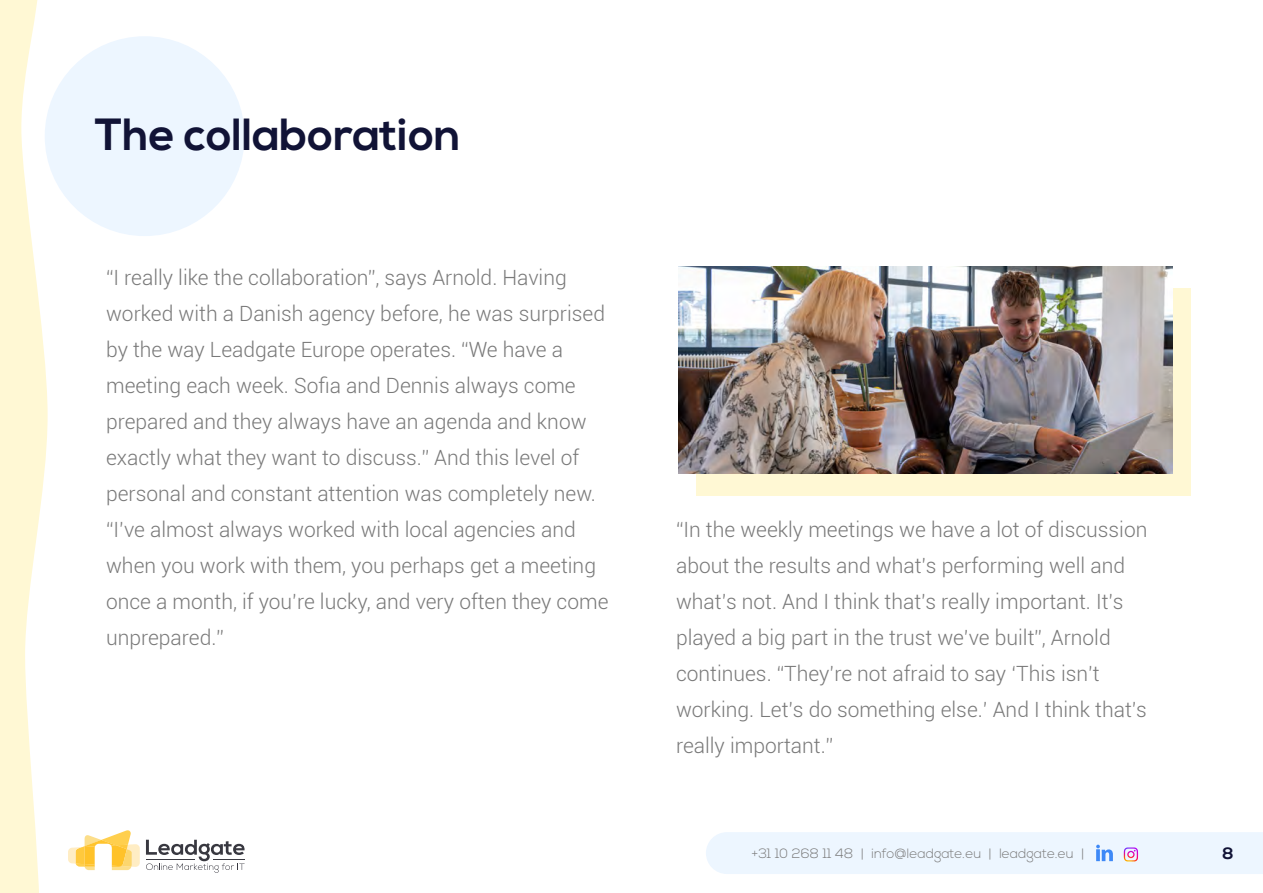
<style>
.page{position:relative;width:1263px;height:893px;background:#fff}
.page>*{position:absolute;margin:0;border:0;box-sizing:border-box;transform-origin:0 0}
.t1{font:700 45px "Nexa";color:#111336}
.t2{font:300 21px/36px "Roboto";color:#797979}
.t3{font:700 16.5px "Nexa";color:#111336}
.t4{font:300 13.5px "Nexa";color:#797979}
</style>
<div class="page">
<div style="left:45px;top:36px;width:200px;height:200px;background:#edf6ff;border-radius:50%"></div>
<div style="left:696px;top:288px;width:495px;height:207px;background:#fff8d4"></div>
<img style="left:678px;top:266px;width:494px;height:208px">
<svg style="left:0;top:0;width:48px;height:893px"></svg>
<svg style="left:68px;top:830px;width:72px;height:40px"></svg>
<svg style="left:146px;top:840px;width:99px;height:33px"></svg>
<hr style="left:214px;top:859px;width:31px;height:1px;background:#383840">
<hr style="left:146px;top:859px;width:49px;height:1px;background:#383840">
<div style="left:706px;top:832px;width:557px;height:42px;background:#edf6ff"></div>
<h1 class="t1" style="left:95px;top:109px;width:367px">The collaboration</h1>
<p class="t2" style="left:106px;top:259px;width:504px">“I really like the collaboration”, says Arnold. Having worked with a Danish agency before, he was surprised by the way Leadgate Europe operates. “We have a meeting each week. Sofia and Dennis always come prepared and they always have an agenda and know exactly what they want to discuss.” And this level of personal and constant attention was completely new. “I’ve almost always worked with local agencies and when you work with them, you perhaps get a meeting once a month, if you’re lucky, and very often they come unprepared.”</p>
<p class="t2" style="left:676px;top:511px;width:473px">“In the weekly meetings we have a lot of discussion about the results and what’s performing well and what’s not. And I think that’s really important. It’s played a big part in the trust we’ve built”, Arnold continues. “They’re not afraid to say ‘This isn’t working. Let’s do something else.’ And I think that’s really important.”</p>
<p class="t4" style="left:751px;top:845px;width:334px">+31 10 268 11 48 | info@leadgate.eu | leadgate.eu |</p>
<p class="t3" style="left:1222px;top:844px;width:13px">8</p>
</div>
